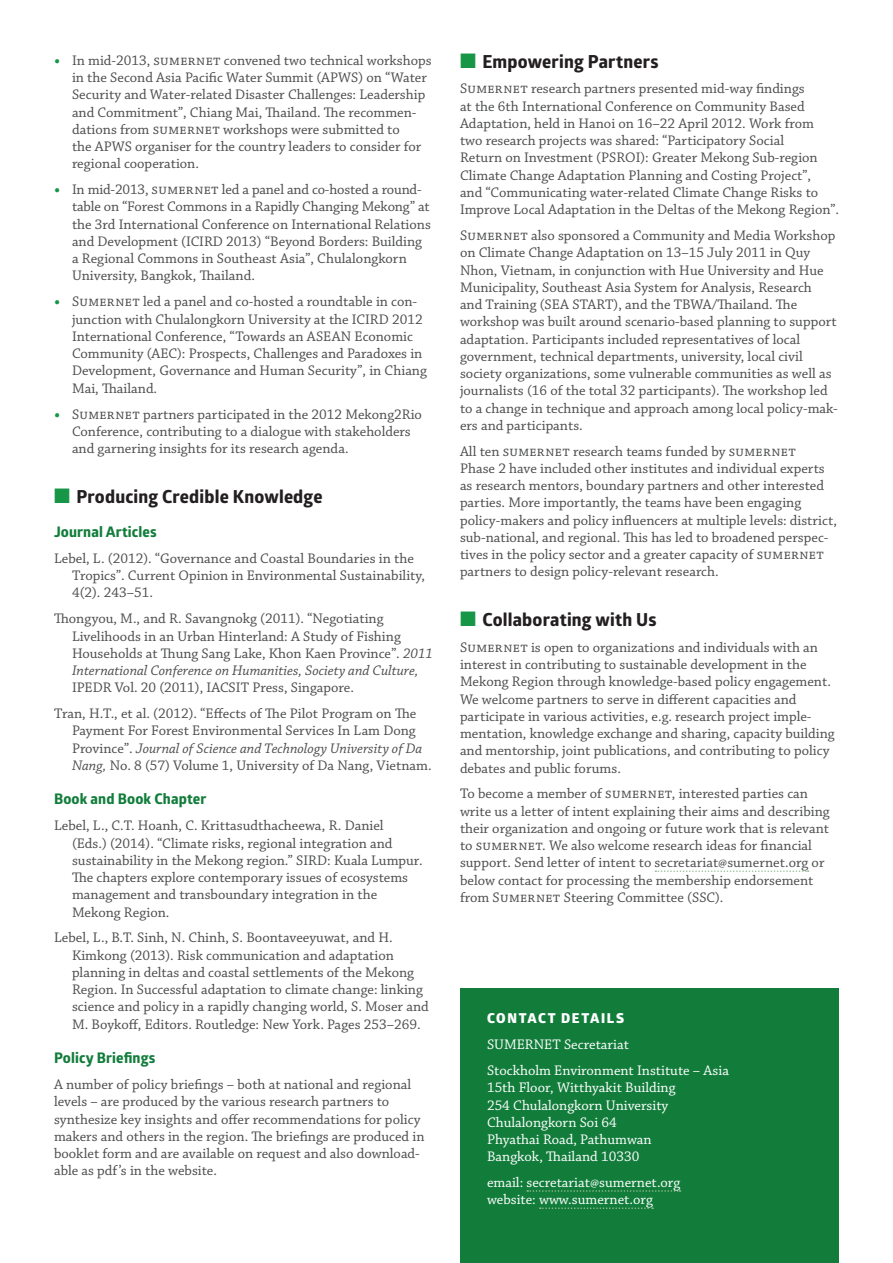
<style>
.page{position:relative;width:893px;height:1263px;background:#fff}
.page>*{position:absolute;margin:0;border:0;box-sizing:border-box;transform-origin:0 0}
.t1{font:700 18px "Globerx";letter-spacing:.01em;color:#231f20}
.SMRN-vision_text{font:14.7px/17.2px "Chaparral Pro";color:#4b4c4d}
.SMRN-vision_referenc{font:14.7px/17.2px "Chaparral Pro";color:#4b4c4d}
.SMRN-vision_text-2{font:14.7px/17.2px "Chaparral Pro";color:#fff}
.SMRN-vision_c_head{font:700 14.7px "Globerx";letter-spacing:.01em;color:#127d3b}
.SMRN-vision_header_K{font:800 13.65px "Glober";letter-spacing:.12em;color:#fff}
.s1{font-weight:700;color:#179648}
.s2{color:#179648}
.s3{font-style:italic}
</style>
<div class="page">
<div style="left:460px;top:988px;width:379px;height:275px;background:#127d3b"></div>
<svg style="left:655px;top:870px;width:154px;height:2px"></svg>
<svg style="left:527px;top:1190px;width:153px;height:2px"></svg>
<svg style="left:540px;top:1207px;width:113px;height:2px"></svg>
<p class="SMRN-vision_text" style="left:72px;top:52px;width:361px;text-indent:-18px"><span class="s1">•</span> In mid-2013, sumernet convened two technical workshops in the Second Asia Pacific Water Summit (APWS) on “Water Security and Water-related Disaster Challenges: Leadership and Commitment”, Chiang Mai, Thailand. The recommen&shy;dations from sumernet workshops were submitted to<br>the APWS organiser for the country leaders to consider for regional cooperation.</p>
<p class="SMRN-vision_text" style="left:72px;top:182px;width:360px;text-indent:-18px"><span class="s1">•</span> In mid-2013, sumernet led a panel and co-hosted a round&shy;table on “Forest Commons in a Rapidly Changing Mekong” at the 3rd International Conference on International Relations and Development (ICIRD 2013) “Beyond Borders: Building a Regional Commons in Southeast Asia”, Chulalongkorn University, Bangkok, Thailand.</p>
<p class="SMRN-vision_text" style="left:72px;top:294px;width:356px;text-indent:-18px"><span class="s1">•</span> Sumernet led a panel and co-hosted a roundtable in con&shy;junction with Chulalongkorn University at the ICIRD 2012<br>International Conference, “Towards an ASEAN Economic Community (AEC): Prospects, Challenges and Paradoxes in Development, Governance and Human Security”, in Chiang Mai, Thailand.</p>
<p class="SMRN-vision_text" style="left:72px;top:406px;width:351px;text-indent:-18px"><span class="s1">•</span> Sumernet partners participated in the 2012 Mekong2Rio<br>Conference, contributing to a dialogue with stakeholders and garnering insights for its research agenda.</p>
<p class="t1" style="left:54px;top:483px;width:270px"><span class="s2">■</span> Producing Credible Knowledge</p>
<p class="SMRN-vision_c_head" style="left:54px;top:521px;width:104px">Journal Articles</p>
<p class="SMRN-vision_referenc" style="left:72px;top:550px;width:355px;text-indent:-18px">Lebel, L. (2012). “Governance and Coastal Boundaries in the<br>Tropics”. Current Opinion in Environmental Sustainability,<br>4(2). 243–51.</p>
<p class="SMRN-vision_referenc" style="left:72px;top:611px;width:362px;text-indent:-18px">Thongyou, M., and R. Savangnokg (2011). “Negotiating Livelihoods in an Urban Hinterland: A Study of Fishing Households at Thung Sang Lake, Khon Kaen Province”. <span class="s3">2011<br>International Conference on Humanities, Society and Culture, </span>IPEDR Vol. 20 (2011), IACSIT Press, Singapore.</p>
<p class="SMRN-vision_referenc" style="left:72px;top:705px;width:361px;text-indent:-18px">Tran, H.T., et al. (2012). “Effects of The Pilot Program on The Payment For Forest Environmental Services In Lam Dong Province”. <span class="s3">Journal of Science and Technology University of Da Nang,</span> No. 8 (57) Volume 1, University of Da Nang, Vietnam.</p>
<p class="SMRN-vision_c_head" style="left:54px;top:788px;width:154px">Book and Book Chapter</p>
<p class="SMRN-vision_referenc" style="left:72px;top:818px;width:352px;text-indent:-18px">Lebel, L., C.T. Hoanh, C. Krittasudthacheewa, R. Daniel<br>(Eds.) (2014). “Climate risks, regional integration and sustainability in the Mekong region.” SIRD: Kuala Lumpur.<br>The chapters explore contemporary issues of ecosystems management and transboundary integration in the Mekong Region.</p>
<p class="SMRN-vision_referenc" style="left:72px;top:930px;width:358px;text-indent:-18px">Lebel, L., B.T. Sinh, N. Chinh, S. Boontaveeyuwat, and H.<br>Kimkong (2013). Risk communication and adaptation planning in deltas and coastal settlements of the Mekong Region. In Successful adaptation to climate change: linking science and policy in a rapidly changing world, S. Moser and M. Boykoff, Editors. Routledge: New York. Pages 253–269.</p>
<p class="SMRN-vision_c_head" style="left:54px;top:1047px;width:103px">Policy Briefings</p>
<p class="SMRN-vision_text" style="left:54px;top:1076px;width:372px">A number of policy briefings – both at national and regional levels – are produced by the various research partners to synthesize key insights and offer recommendations for policy makers and others in the region. The briefings are produced in booklet form and are available on request and also download&shy;able as pdf’s in the website.</p>
<p class="t1" style="left:460px;top:48px;width:200px"><span class="s2">■</span> Empowering Partners</p>
<p class="SMRN-vision_text" style="left:460px;top:81px;width:380px">Sumernet research partners presented mid-way findings<br>at the 6th International Conference on Community Based Adaptation, held in Hanoi on 16–22 April 2012. Work from two research projects was shared: “Participatory Social<br>Return on Investment (PSROI): Greater Mekong Sub-region Climate Change Adaptation Planning and Costing Project”,<br>and “Communicating water-related Climate Change Risks to Improve Local Adaptation in the Deltas of the Mekong Region”.</p>
<p class="SMRN-vision_text" style="left:460px;top:227px;width:379px">Sumernet also sponsored a Community and Media Workshop on Climate Change Adaptation on 13–15 July 2011 in Quy Nhon, Vietnam, in conjunction with Hue University and Hue Municipality, Southeast Asia System for Analysis, Research and Training (SEA START), and the TBWA/Thailand. The workshop was built around scenario-based planning to support adaptation. Participants included representatives of local government, technical departments, university, local civil society organizations, some vulnerable communities as well as journalists (16 of the total 32 participants). The workshop led to a change in technique and approach among local policy-mak&shy;ers and participants.</p>
<p class="SMRN-vision_text" style="left:460px;top:443px;width:379px">All ten sumernet research teams funded by sumernet<br>Phase 2 have included other institutes and individual experts as research mentors, boundary partners and other interested parties. More importantly, the teams have been engaging policy-makers and policy influencers at multiple levels: district, sub-national, and regional. This has led to broadened perspec&shy;tives in the policy sector and a greater capacity of sumernet partners to design policy-relevant research.</p>
<p class="t1" style="left:460px;top:606px;width:198px"><span class="s2">■</span> Collaborating with Us</p>
<p class="SMRN-vision_text" style="left:460px;top:639px;width:376px">Sumernet is open to organizations and individuals with an interest in contributing to sustainable development in the Mekong Region through knowledge-based policy engagement.<br>We welcome partners to serve in different capacities and participate in various activities, e.g. research project imple&shy;mentation, knowledge exchange and sharing, capacity building and mentorship, joint publications, and contributing to policy debates and public forums.</p>
<p class="SMRN-vision_text" style="left:460px;top:786px;width:371px">To become a member of sumernet, interested parties can write us a letter of intent explaining their aims and describing their organization and ongoing or future work that is relevant to sumernet. We also welcome research ideas for financial support. Send letter of intent to secretariat@sumernet.org or below contact for processing the membership endorsement from Sumernet Steering Committee (SSC).</p>
<p class="SMRN-vision_header_K" style="left:487px;top:1008px;width:139px">CONTACT DETAILS</p>
<p class="SMRN-vision_text-2" style="left:487px;top:1036px;width:144px">SUMERNET Secretariat</p>
<p class="SMRN-vision_text-2" style="left:487px;top:1062px;width:244px">Stockholm Environment Institute – Asia<br>15th Floor, Witthyakit Building<br>254 Chulalongkorn University<br>Chulalongkorn Soi 64<br>Phyathai Road, Pathumwan<br>Bangkok, Thailand 10330</p>
<p class="SMRN-vision_text-2" style="left:487px;top:1174px;width:195px">email: secretariat@sumernet.org website: www.sumernet.org</p>
</div>
